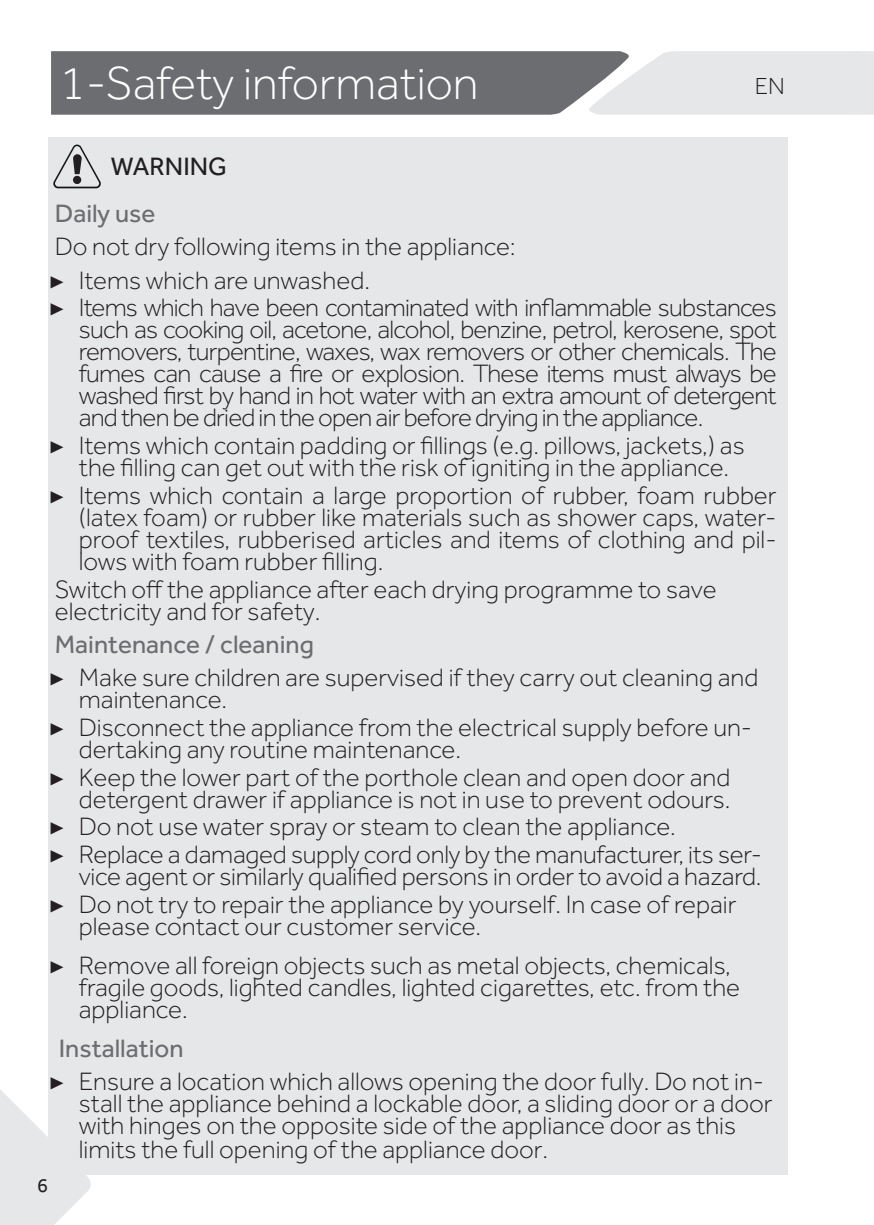
<style>
.page{position:relative;width:874px;height:1225px;background:#fff}
.page>*{position:absolute;margin:0;border:0;box-sizing:border-box;transform-origin:0 0}
.t1{font:300 48px "Effra";color:#fff}
.t2{font:300 26px/22px "Effra";color:#231f20}
.t3{font:26px "Effra";color:#6c6d70}
.t4{font:26px "Effra";color:#231f20}
.t5{font:300 24px "Effra";color:#231f20}
.t6{font:20px "Effra";color:#231f20}
.s1{font-family:"Minion Pro";font-weight:400}
.s2{font-weight:400;color:#6c6d70}
</style>
<div class="page">
<svg style="left:51px;top:51px;width:822px;height:64px;background:#969799"></svg>
<svg style="left:0;top:1062px;width:92px;height:163px"></svg>
<div style="left:49px;top:137px;width:738px;height:1037px;background:#e6e7e9"></div>
<svg style="left:53px;top:145px;width:48px;height:43px"></svg>
<div style="left:73px;top:176px;width:8px;height:8px;background:#231f20;border-radius:50%"></div>
<h1 class="t1" style="left:60px;top:56px;width:420px">1-Safety information</h1>
<p class="t5" style="left:754px;top:72px;width:32px">EN</p>
<p class="t4" style="left:111px;top:152px;width:118px">WARNING</p>
<p class="t3" style="left:55px;top:198px;width:102px">Daily use</p>
<p class="t2" style="left:49px;top:230px;width:468px;line-height:33.4px">Do not dry following items in the appliance: <span class="s1">▶</span> Items which are unwashed.</p>
<p class="t2" style="left:79px;top:297px;width:699px;text-align:justify;text-indent:-30px"><span class="s1">▶</span> Items which have been contaminated with inflammable substances such as cooking oil, acetone, alcohol, benzine, petrol, kerosene, spot removers, turpentine, waxes, wax removers or other chemicals. The fumes can cause a fire or explosion. These items must always be washed first by hand in hot water with an extra amount of detergent and then be dried in the open air before drying in the appliance.</p>
<p class="t2" style="left:49px;top:434px;width:697px;text-align:center"><span class="s1">▶</span> Items which contain padding or fillings (e.g. pillows, jackets,) as the filling can get out with the risk of igniting in the appliance.</p>
<p class="t2" style="left:79px;top:484px;width:699px;text-align:justify;text-indent:-30px"><span class="s1">▶</span> Items which contain a large proportion of rubber, foam rubber (latex foam) or rubber like materials such as shower caps, water&shy;proof textiles, rubberised articles and items of clothing and pil&shy;lows with foam rubber filling.</p>
<p class="t2" style="left:55px;top:578px;width:663px">Switch off the appliance after each drying programme to save electricity and for safety.</p>
<p class="t2" style="left:49px;top:627px;width:710px;line-height:33.4px"><span class="s2">Maintenance / cleaning<br></span><span class="s1">▶</span> Make sure children are supervised if they carry out cleaning and</p>
<p class="t2" style="left:49px;top:685px;width:704px;line-height:27.6px;text-indent:30px">maintenance.<br><span class="s1">▶</span> Disconnect the appliance from the electrical supply before un-</p>
<p class="t2" style="left:49px;top:735px;width:682px;line-height:27.6px;text-indent:30px">dertaking any routine maintenance.<br><span class="s1">▶</span> Keep the lower part of the porthole clean and open door and</p>
<p class="t2" style="left:49px;top:785px;width:714px;line-height:27.6px;text-indent:30px">detergent drawer if appliance is not in use to prevent odours.<br><span class="s1">▶</span> Do not use water spray or steam to clean the appliance.<br><span class="s1">▶</span> Replace a damaged supply cord only by the manufacturer, its ser-</p>
<p class="t2" style="left:49px;top:862px;width:713px;line-height:27.6px;text-indent:30px">vice agent or similarly qualified persons in order to avoid a hazard. <span class="s1">▶</span> Do not try to repair the appliance by yourself. In case of repair</p>
<p class="t2" style="left:49px;top:906px;width:683px;line-height:39px;text-indent:30px">please contact our customer service.<br><span class="s1">▶</span> Remove all foreign objects such as metal objects, chemicals,</p>
<p class="t2" style="left:79px;top:976px;width:662px">fragile goods, lighted candles, lighted cigarettes, etc. from the appliance.</p>
<p class="t2" style="left:49px;top:1031px;width:716px;line-height:33.4px;text-indent:10px"><span class="s2">Installation<br></span><span class="s1">▶</span> Ensure a location which allows opening the door fully. Do not in-</p>
<p class="t2" style="left:79px;top:1091px;width:695px;line-height:23px">stall the appliance behind a lockable door, a sliding door or a door with hinges on the opposite side of the appliance door as this limits the full opening of the appliance door.</p>
<p class="t6" style="left:37px;top:1173px;width:12px">6</p>
</div>
